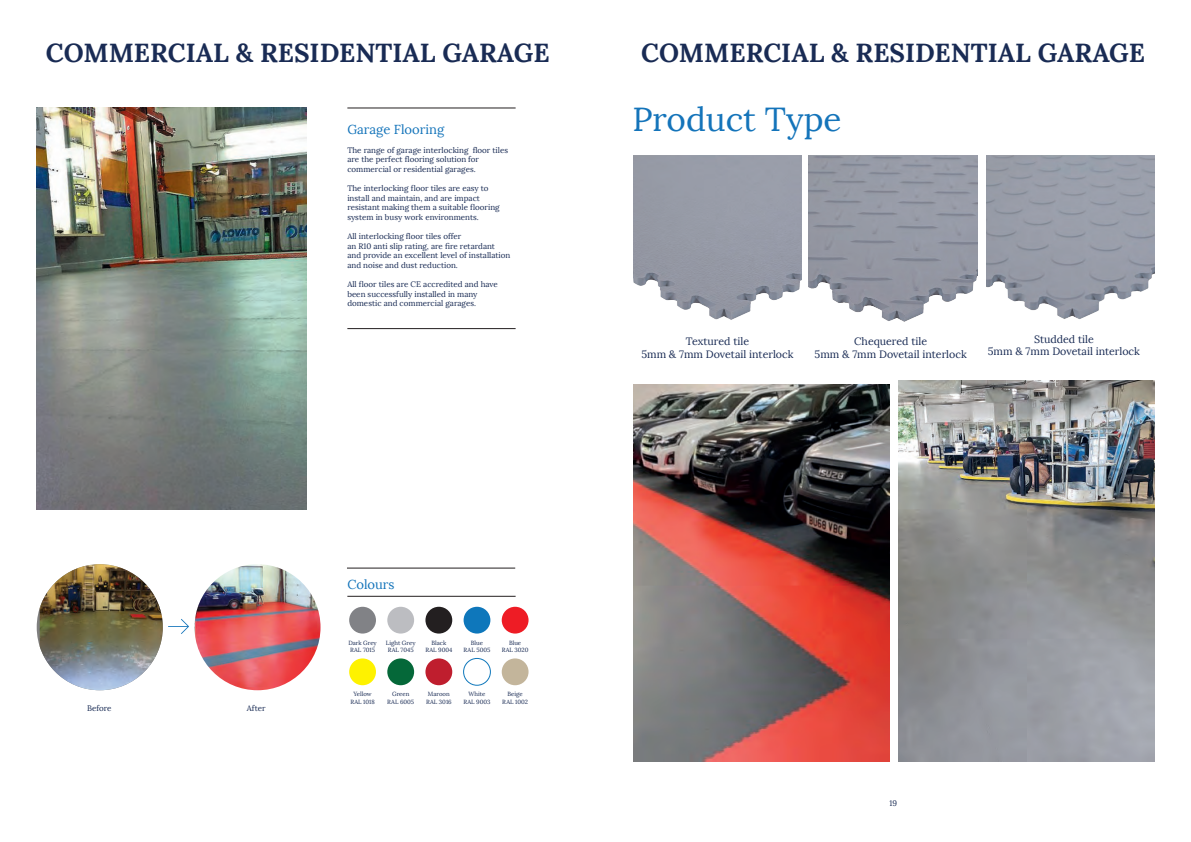
<style>
.page{position:relative;width:1191px;height:842px;background:#fff}
.page>*{position:absolute;margin:0;border:0;box-sizing:border-box;transform-origin:0 0}
.t1{font:33.2px "Lora";color:#1474ba}
.t2{font:700 26px "Lora";color:#192b54}
.t3{font:13px "Lora";color:#1474ba}
.t4{font:10.6px/12.8px "Lora";color:#192b54;text-align:center}
.t5{font:8px/9.6px "Lora";color:#192b54}
.t6{font:6px "Lora";color:#192b54}
</style>
<div class="page">
<img style="left:633px;top:384px;width:256px;height:378px">
<img style="left:899px;top:380px;width:256px;height:382px">
<img style="left:36px;top:108px;width:270px;height:402px">
<hr style="left:347px;top:108px;width:168px;height:1px;background:#231f20">
<hr style="left:347px;top:328px;width:168px;height:1px;background:#231f20">
<img style="left:40px;top:564px;width:123px;height:126px">
<img style="left:194px;top:564px;width:126px;height:126px;border-radius:63px">
<svg style="left:168px;top:619px;width:21px;height:15px"></svg>
<div style="left:349px;top:607px;width:27px;height:26px;background:#818286;border-radius:50%"></div>
<div style="left:349px;top:658px;width:27px;height:27px;background:#fef200;border-radius:50%"></div>
<div style="left:387px;top:607px;width:27px;height:26px;background:#bcbdc1;border-radius:50%"></div>
<div style="left:387px;top:658px;width:27px;height:27px;background:#056839;border-radius:50%"></div>
<div style="left:425px;top:607px;width:27px;height:26px;background:#231f20;border-radius:50%"></div>
<div style="left:425px;top:658px;width:27px;height:27px;background:#bf1e2e;border-radius:50%"></div>
<div style="left:463px;top:607px;width:27px;height:26px;background:#0e77bb;border-radius:50%"></div>
<div style="left:463px;top:658px;width:28px;height:28px;border:1px solid #0e77bb;border-radius:50%"></div>
<div style="left:502px;top:607px;width:26px;height:26px;background:#ee1c25;border-radius:50%"></div>
<div style="left:502px;top:658px;width:26px;height:27px;background:#c3b59b;border-radius:50%"></div>
<hr style="left:347px;top:568px;width:168px;height:1px;background:#231f20">
<hr style="left:347px;top:596px;width:168px;height:1px;background:#231f20">
<img style="left:633px;top:156px;width:169px;height:164px">
<img style="left:808px;top:156px;width:169px;height:166px">
<img style="left:986px;top:156px;width:169px;height:163px">
<p class="t2" style="left:46px;top:36px;width:505px">COMMERCIAL &amp; RESIDENTIAL GARAGE</p>
<p class="t2" style="left:641px;top:36px;width:505px">COMMERCIAL &amp; RESIDENTIAL GARAGE</p>
<p class="t3" style="left:347px;top:121px;width:98px">Garage Flooring</p>
<p class="t5" style="left:347px;top:145px;width:162px">The range of garage interlocking floor tiles are the perfect flooring solution for commercial or residential garages.</p>
<p class="t5" style="left:347px;top:184px;width:154px">The interlocking floor tiles are easy to install and maintain, and are impact resistant making them a suitable flooring system in busy work environments.</p>
<p class="t5" style="left:347px;top:232px;width:164px">All interlocking floor tiles offer<br>an R10 anti slip rating, are fire retardant and provide an excellent level of installation and noise and dust reduction.</p>
<p class="t5" style="left:347px;top:280px;width:152px">All floor tiles are CE accredited and have been successfully installed in many domestic and commercial garages.</p>
<p class="t5" style="left:87px;top:704px;width:26px">Before</p>
<p class="t5" style="left:247px;top:704px;width:20px">After</p>
<p class="t3" style="left:347px;top:576px;width:49px">Colours</p>
<p class="t6" style="left:348px;top:639px;width:30px">Dark Grey</p>
<p class="t6" style="left:350px;top:646px;width:26px">RAL 7015</p>
<p class="t6" style="left:353px;top:691px;width:20px">Yellow</p>
<p class="t6" style="left:350px;top:698px;width:26px">RAL 1018</p>
<p class="t6" style="left:386px;top:639px;width:31px">Light Grey</p>
<p class="t6" style="left:388px;top:646px;width:27px">RAL 7045</p>
<p class="t6" style="left:392px;top:691px;width:19px">Green</p>
<p class="t6" style="left:387px;top:698px;width:29px">RAL 6005</p>
<p class="t6" style="left:431px;top:639px;width:16px">Black</p>
<p class="t6" style="left:425px;top:646px;width:29px">RAL 9004</p>
<p class="t6" style="left:428px;top:691px;width:23px">Maroon</p>
<p class="t6" style="left:426px;top:698px;width:27px">RAL 3016</p>
<p class="t6" style="left:471px;top:639px;width:14px">Blue</p>
<p class="t6" style="left:463px;top:646px;width:28px">RAL 5005</p>
<p class="t6" style="left:468px;top:691px;width:18px">White</p>
<p class="t6" style="left:463px;top:698px;width:29px">RAL 9003</p>
<p class="t6" style="left:509px;top:639px;width:14px">Blue</p>
<p class="t6" style="left:502px;top:646px;width:28px">RAL 3020</p>
<p class="t6" style="left:507px;top:691px;width:17px">Beige</p>
<p class="t6" style="left:502px;top:698px;width:27px">RAL 1002</p>
<p class="t1" style="left:632px;top:98px;width:211px">Product Type</p>
<p class="t4" style="left:641px;top:335px;width:154px">Textured tile<br>5mm &amp; 7mm Dovetail interlock</p>
<p class="t4" style="left:854px;top:335px;width:74px">Chequered tile</p>
<p class="t4" style="left:814px;top:348px;width:154px">5mm &amp; 7mm Dovetail interlock</p>
<p class="t4" style="left:987px;top:332px;width:154px">Studded tile<br>5mm &amp; 7mm Dovetail interlock</p>
<p class="t5" style="left:889px;top:798px;width:9px">19</p>
</div>
